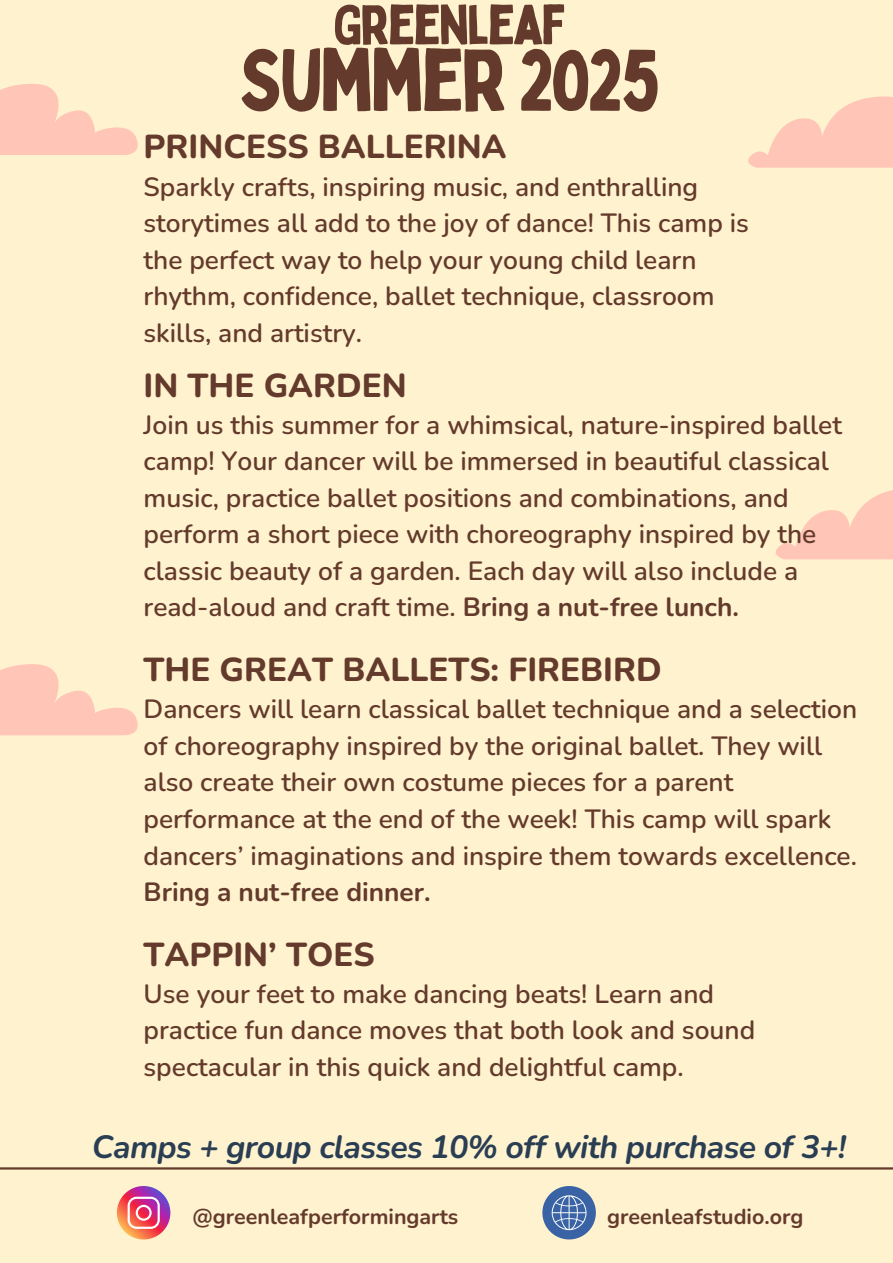
<style>
.page{position:relative;width:893px;height:1263px;background:#fff2cf}
.page>*{position:absolute;margin:0;border:0;box-sizing:border-box;transform-origin:0 0}
.t1{font:86.03px "Bobby Jones";letter-spacing:-.04em;color:#633a2b}
.t2{font:54.75px "Bobby Jones";letter-spacing:-.04em;color:#633a2b}
.t3{font:800 33.15px "Nunito";color:#633a2b}
.t4{font:italic 700 32.1px "Nunito";letter-spacing:-.02em;color:#2a3e53}
.t5{font:600 26.33px/36.6px "Nunito";color:#633a2b}
.t6{font:700 21.45px "Nunito";color:#633a2b}
.s1{font-weight:700}
</style>
<div class="page">
<svg style="left:748px;top:96px;width:145px;height:72px"></svg>
<svg style="left:0;top:664px;width:138px;height:71px"></svg>
<svg style="left:775px;top:490px;width:118px;height:69px"></svg>
<svg style="left:0;top:84px;width:138px;height:71px"></svg>
<svg style="left:0;top:1167px;width:893px;height:73px"></svg>
<svg style="left:117px;top:1186px;width:53px;height:53px"></svg>
<svg style="left:542px;top:1186px;width:54px;height:53px"></svg>
<h4 class="t2" style="left:333px;top:-10px;width:234px">GREENLEAF</h4>
<h4 class="t1" style="left:238px;top:26px;width:424px">SUMMER 2025</h4>
<h1 class="t3" style="left:144px;top:125px;width:364px">PRINCESS BALLERINA</h1>
<p class="t5" style="left:144px;top:169px;width:607px">Sparkly crafts, inspiring music, and enthralling storytimes all add to the joy of dance! This camp is the perfect way to help your young child learn rhythm, confidence, ballet technique, classroom skills, and artistry.</p>
<h2 class="t3" style="left:144px;top:363px;width:265px">IN THE GARDEN</h2>
<h4 class="t5" style="left:144px;top:407px;width:700px">Join us this summer for a whimsical, nature-inspired ballet camp! Your dancer will be immersed in beautiful classical music, practice ballet positions and combinations, and perform a short piece with choreography inspired by the classic beauty of a garden. Each day will also include a read-aloud and craft time. <span class="s1">Bring a nut-free lunch.</span></h4>
<p class="t3" style="left:144px;top:648px;width:520px">THE GREAT BALLETS: FIREBIRD</p>
<h2 class="t5" style="left:144px;top:691px;width:715px">Dancers will learn classical ballet technique and a selection of choreography inspired by the original ballet. They will also create their own costume pieces for a parent performance at the end of the week! This camp will spark dancers’ imaginations and inspire them towards excellence.<br><span class="s1">Bring a nut-free dinner.</span></h2>
<h4 class="t3" style="left:144px;top:932px;width:233px">TAPPIN’ TOES</h4>
<p class="t5" style="left:144px;top:976px;width:613px">Use your feet to make dancing beats! Learn and practice fun dance moves that both look and sound spectacular in this quick and delightful camp.</p>
<h2 class="t4" style="left:92px;top:1126px;width:755px">Camps + group classes 10% off with purchase of 3+!</h2>
<p class="t6" style="left:192px;top:1202px;width:267px">@greenleafperformingarts</p>
<h2 class="t6" style="left:607px;top:1202px;width:198px">greenleafstudio.org</h2>
</div>
